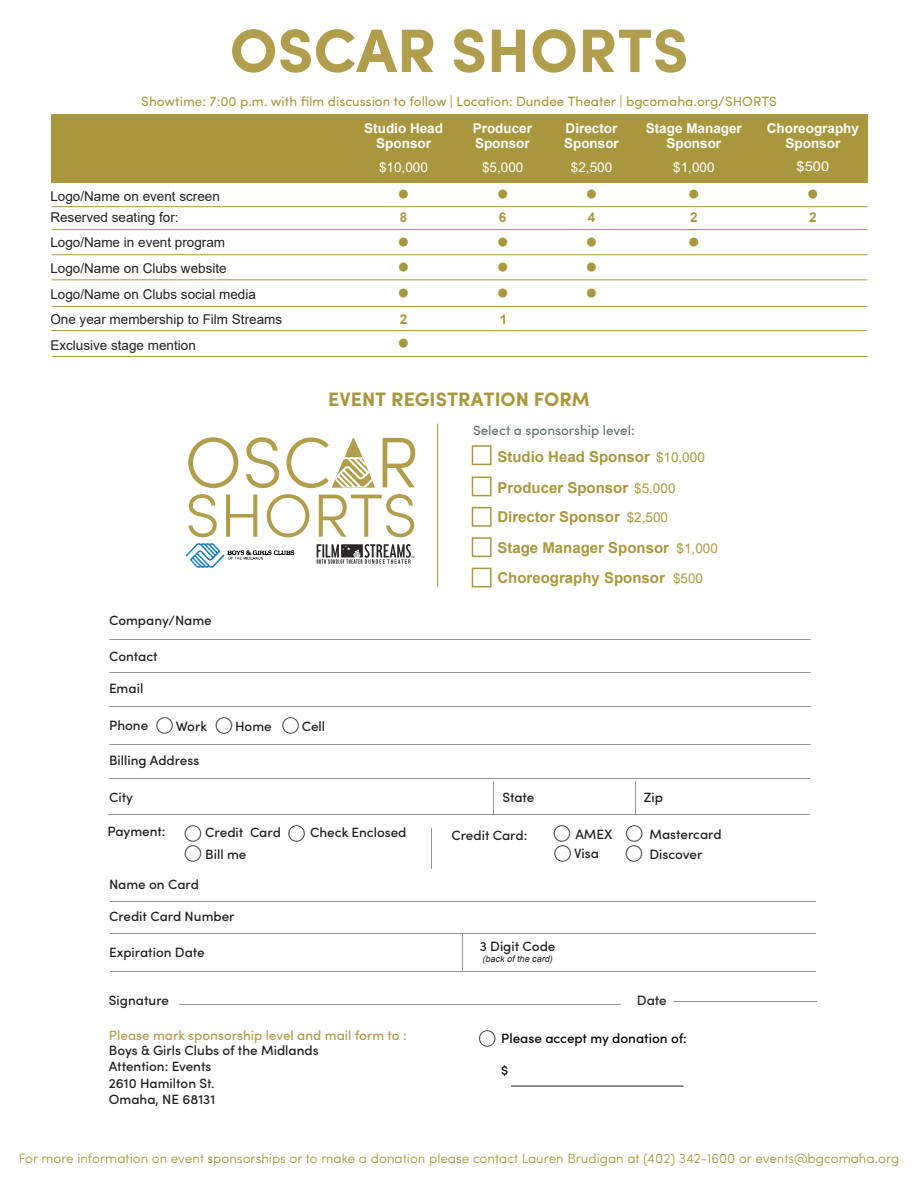
<style>
.page{position:relative;width:918px;height:1188px;background:#fff}
.page>*{position:absolute;margin:0;border:0;box-sizing:border-box;transform-origin:0 0}
.t1{font:700 61.5px "Sofia Pro";color:#b09e4c}
.t2{font:36px/50.1px "Arial";color:#a9973e}
.t3{font:700 19.5px "Sofia Pro";color:#a9973e}
.t4{font:16.5px "Calibri";color:#231f20}
.t5{font:700 15px/29.2px "Arial";color:#a9973e}
.t6{font:500 13.65px "Sofia Pro";color:#697374}
.t7{font:500 13.5px/16.2px "Sofia Pro";color:#231f20}
.t8{font:13.5px "Arial";color:#231f20}
.t9{font:300 13.5px "Sofia Pro";color:#a9973e}
.t10{font:13.5px "Sofia Pro";color:#a9973e}
.t11{font:700 13.5px/15px "Arial";color:#fff;text-align:center}
.t12{font:500 13.5px "Sofia Pro";color:#b09e4c}
.t13{font:500 13.5px "Sofia Pro";color:#040503}
.t14{font:13.5px "Arial";color:#fff}
.t15{font:13.5px/29.2px "Arial";color:#a9973e;text-align:center}
.t16{font:700 13.5px "Arial";color:#a9973e}
.t17{font:13.5px "Arial";color:#fff;scale:1.09 1}
.t18{font:italic 9px "Arial";color:#231f20}
.s1{font-weight:400;font-size:13.5px}
.s2{font-family:"Calibri";font-weight:400;font-size:16.5px}
</style>
<div class="page">
<svg style="left:188px;top:437px;width:50px;height:51px"></svg>
<svg style="left:246px;top:437px;width:33px;height:51px"></svg>
<svg style="left:383px;top:438px;width:32px;height:49px"></svg>
<svg style="left:189px;top:494px;width:28px;height:43px"></svg>
<svg style="left:226px;top:495px;width:31px;height:42px"></svg>
<svg style="left:267px;top:494px;width:42px;height:43px"></svg>
<svg style="left:319px;top:494px;width:95px;height:43px"></svg>
<svg style="left:287px;top:437px;width:88px;height:51px"></svg>
<svg style="left:317px;top:544px;width:97px;height:20px"></svg>
<img style="left:185px;top:543px;width:110px;height:25px">
<div style="left:472px;top:477px;width:20px;height:19px;border:2px solid #a9973e"></div>
<div style="left:472px;top:445px;width:20px;height:20px;border:2px solid #a9973e"></div>
<div style="left:472px;top:507px;width:20px;height:20px;border:2px solid #a9973e"></div>
<div style="left:472px;top:537px;width:20px;height:20px;border:2px solid #a9973e"></div>
<div style="left:472px;top:568px;width:20px;height:19px;border:2px solid #a9973e"></div>
<hr style="left:437px;top:423px;width:1px;height:164px;background:#a9973e">
<hr style="left:52px;top:206px;width:815px;height:1px;background:#a9973e">
<hr style="left:52px;top:229px;width:294px;height:1px;background:#a9973e">
<hr style="left:346px;top:229px;width:113px;height:1px;background:#a9973e">
<hr style="left:459px;top:229px;width:109px;height:1px;background:#a9973e">
<hr style="left:568px;top:229px;width:128px;height:1px;background:#a9973e">
<hr style="left:687px;top:229px;width:180px;height:1px;background:#a9973e">
<hr style="left:52px;top:254px;width:815px;height:1px;background:#a9973e">
<hr style="left:52px;top:279px;width:815px;height:1px;background:#a9973e">
<hr style="left:52px;top:306px;width:815px;height:1px;background:#a9973e">
<hr style="left:52px;top:356px;width:815px;height:1px;background:#a9973e">
<div style="left:51px;top:114px;width:816px;height:69px;background:#a9973e"></div>
<hr style="left:51px;top:330px;width:816px;height:1px;background:#a9973e">
<hr style="left:109px;top:639px;width:701px;height:1px;background:#939598">
<hr style="left:109px;top:673px;width:384px;height:1px;background:#939598">
<hr style="left:494px;top:673px;width:316px;height:1px;background:#939598">
<hr style="left:109px;top:706px;width:701px;height:1px;background:#939598">
<hr style="left:109px;top:778px;width:384px;height:1px;background:#939598">
<hr style="left:494px;top:778px;width:141px;height:1px;background:#939598">
<hr style="left:635px;top:778px;width:175px;height:1px;background:#939598">
<hr style="left:108px;top:814px;width:385px;height:1px;background:#939598">
<hr style="left:493px;top:782px;width:1px;height:32px;background:#939598">
<hr style="left:494px;top:814px;width:141px;height:1px;background:#939598">
<hr style="left:635px;top:782px;width:1px;height:32px;background:#939598">
<hr style="left:635px;top:814px;width:175px;height:1px;background:#939598">
<hr style="left:431px;top:828px;width:1px;height:41px;background:#939598">
<hr style="left:110px;top:901px;width:705px;height:1px;background:#939598">
<hr style="left:110px;top:933px;width:352px;height:1px;background:#939598">
<hr style="left:463px;top:933px;width:352px;height:1px;background:#939598">
<hr style="left:462px;top:934px;width:1px;height:37px;background:#939598">
<hr style="left:110px;top:971px;width:352px;height:1px;background:#939598">
<hr style="left:463px;top:971px;width:352px;height:1px;background:#939598">
<hr style="left:179px;top:1005px;width:441px;height:1px;background:#939598">
<hr style="left:673px;top:1002px;width:143px;height:1px;background:#939598">
<hr style="left:109px;top:744px;width:701px;height:1px;background:#939598">
<hr style="left:511px;top:1086px;width:173px;height:1px;background:#231f20">
<h1 class="t1" style="left:230px;top:4px;width:460px">OSCAR SHORTS</h1>
<p class="t10" style="left:141px;top:92px;width:637px">Showtime: 7:00 p.m. with film discussion to follow | Location: Dundee Theater | bgcomaha.org/SHORTS</p>
<p class="t11" style="left:364px;top:121px;width:80px">Studio Head<br>Sponsor</p>
<p class="t11" style="left:473px;top:121px;width:61px;text-align:left">Producer<br>Sponsor</p>
<p class="t11" style="left:564px;top:121px;width:56px;text-align:left">Director<br>Sponsor</p>
<p class="t11" style="left:646px;top:121px;width:98px">Stage Manager<br>Sponsor</p>
<p class="t11" style="left:767px;top:121px;width:94px">Choreography<br>Sponsor</p>
<p class="t14" style="left:379px;top:158px;width:50px">$10,000</p>
<p class="t14" style="left:482px;top:158px;width:43px">$5,000</p>
<p class="t14" style="left:571px;top:158px;width:43px">$2,500</p>
<p class="t14" style="left:673px;top:158px;width:43px">$1,000</p>
<p class="t17" style="left:797px;top:157px;width:32px">$500</p>
<p class="t8" style="left:50px;top:187px;width:171px">Logo/Name on event screen</p>
<h2 class="t2" style="left:397px;top:169px;width:14px">•</h2>
<h2 class="t2" style="left:496px;top:169px;width:103px">• •</h2>
<h2 class="t2" style="left:688px;top:169px;width:14px">•</h2>
<h2 class="t2" style="left:807px;top:169px;width:14px">•</h2>
<p class="t8" style="left:50px;top:208px;width:130px">Reserved seating for:</p>
<p class="t16" style="left:400px;top:208px;width:9px">8</p>
<p class="t16" style="left:499px;top:208px;width:9px">6</p>
<p class="t16" style="left:588px;top:208px;width:9px">4</p>
<p class="t16" style="left:690px;top:208px;width:9px">2</p>
<p class="t16" style="left:809px;top:208px;width:9px">2</p>
<p class="t8" style="left:50px;top:233px;width:176px">Logo/Name in event program</p>
<h2 class="t2" style="left:397px;top:217px;width:14px">•</h2>
<h2 class="t2" style="left:496px;top:217px;width:103px">• •</h2>
<h2 class="t2" style="left:688px;top:217px;width:14px">•</h2>
<p class="t8" style="left:50px;top:259px;width:178px">Logo/Name on Clubs website</p>
<h2 class="t2" style="left:397px;top:242px;width:14px">•</h2>
<h2 class="t2" style="left:496px;top:242px;width:103px">• •</h2>
<p class="t8" style="left:50px;top:285px;width:207px">Logo/Name on Clubs social media</p>
<p class="t8" style="left:50px;top:336px;width:147px">Exclusive stage mention</p>
<h2 class="t2" style="left:397px;top:269px;width:14px">• •</h2>
<h2 class="t2" style="left:496px;top:269px;width:103px">• •</h2>
<p class="t8" style="left:50px;top:310px;width:233px">One year membership to Film Streams</p>
<p class="t16" style="left:400px;top:310px;width:9px">2</p>
<p class="t16" style="left:500px;top:310px;width:9px">1</p>
<h3 class="t3" style="left:328px;top:384px;width:263px">EVENT REGISTRATION FORM</h3>
<p class="t6" style="left:473px;top:420px;width:163px">Select a sponsorship level:</p>
<p class="t5" style="left:497px;top:442px;width:209px">Studio Head Sponsor <span class="s1">$10,000</span></p>
<p class="t7" style="left:109px;top:612px;width:104px">Company/Name</p>
<p class="t7" style="left:109px;top:647px;width:50px">Contact</p>
<p class="t7" style="left:109px;top:680px;width:36px">Email</p>
<p class="t7" style="left:109px;top:717px;width:41px">Phone</p>
<p class="t4" style="left:157px;top:714px;width:18px">⃝</p>
<p class="t4" style="left:216px;top:714px;width:18px">⃝</p>
<p class="t7" style="left:282px;top:718px;width:44px"><span class="s2">⃝</span> Cell</p>
<p class="t7" style="left:176px;top:718px;width:33px">Work</p>
<p class="t7" style="left:235px;top:718px;width:38px">Home</p>
<p class="t7" style="left:109px;top:751px;width:92px">Billing Address</p>
<p class="t5" style="left:497px;top:473px;width:132px">Producer Sponsor<br>Director Sponsor</p>
<p class="t5" style="left:497px;top:533px;width:173px;line-height:30.3px">Stage Manager Sponsor<br>Choreography Sponsor</p>
<p class="t15" style="left:627px;top:473px;width:50px">$5,000 $2,500</p>
<p class="t15" style="left:677px;top:533px;width:43px">$1,000</p>
<p class="t15" style="left:673px;top:564px;width:32px">$500</p>
<p class="t7" style="left:109px;top:788px;width:25px">City</p>
<p class="t7" style="left:502px;top:788px;width:34px">State</p>
<p class="t7" style="left:644px;top:788px;width:21px">Zip</p>
<p class="t7" style="left:107px;top:822px;width:60px">Payment:</p>
<p class="t4" style="left:185px;top:821px;width:18px">⃝</p>
<p class="t4" style="left:288px;top:821px;width:18px">⃝</p>
<p class="t4" style="left:554px;top:821px;width:18px">⃝</p>
<p class="t4" style="left:626px;top:821px;width:18px">⃝</p>
<p class="t4" style="left:554px;top:841px;width:18px">⃝</p>
<p class="t4" style="left:626px;top:841px;width:18px">⃝</p>
<p class="t7" style="left:205px;top:821px;width:77px;line-height:21.6px">Credit Card<br>Bill me</p>
<p class="t7" style="left:310px;top:823px;width:98px">Check Enclosed</p>
<p class="t7" style="left:451px;top:826px;width:77px">Credit Card:</p>
<p class="t7" style="left:575px;top:825px;width:39px">AMEX</p>
<p class="t7" style="left:650px;top:825px;width:74px">Mastercard</p>
<p class="t4" style="left:185px;top:841px;width:18px">⃝</p>
<p class="t7" style="left:574px;top:845px;width:27px">Visa</p>
<p class="t7" style="left:650px;top:845px;width:54px">Discover</p>
<p class="t7" style="left:109px;top:876px;width:91px">Name on Card</p>
<p class="t7" style="left:109px;top:907px;width:127px">Credit Card Number</p>
<p class="t7" style="left:480px;top:937px;width:77px">3 Digit Code</p>
<p class="t18" style="left:483px;top:953px;width:72px">(back of the card)</p>
<p class="t7" style="left:109px;top:943px;width:97px">Expiration Date</p>
<p class="t7" style="left:109px;top:991px;width:62px">Signature</p>
<p class="t7" style="left:637px;top:991px;width:31px">Date</p>
<p class="t4" style="left:479px;top:1026px;width:18px">⃝</p>
<p class="t12" style="left:109px;top:1025px;width:299px">Please mark sponsorship level and mail form to :</p>
<p class="t13" style="left:501px;top:1028px;width:187px">Please accept my donation of:</p>
<p class="t13" style="left:501px;top:1060px;width:9px">$</p>
<p class="t7" style="left:109px;top:1042px;width:211px">Boys &amp; Girls Clubs of the Midlands<br>Attention: Events<br>2610 Hamilton St.<br>Omaha, NE 68131</p>
<p class="t9" style="left:19px;top:1149px;width:882px">For more information on event sponsorships or to make a donation please contact Lauren Brudigan at (402) 342-1600 or events@bgcomaha.org</p>
</div>
